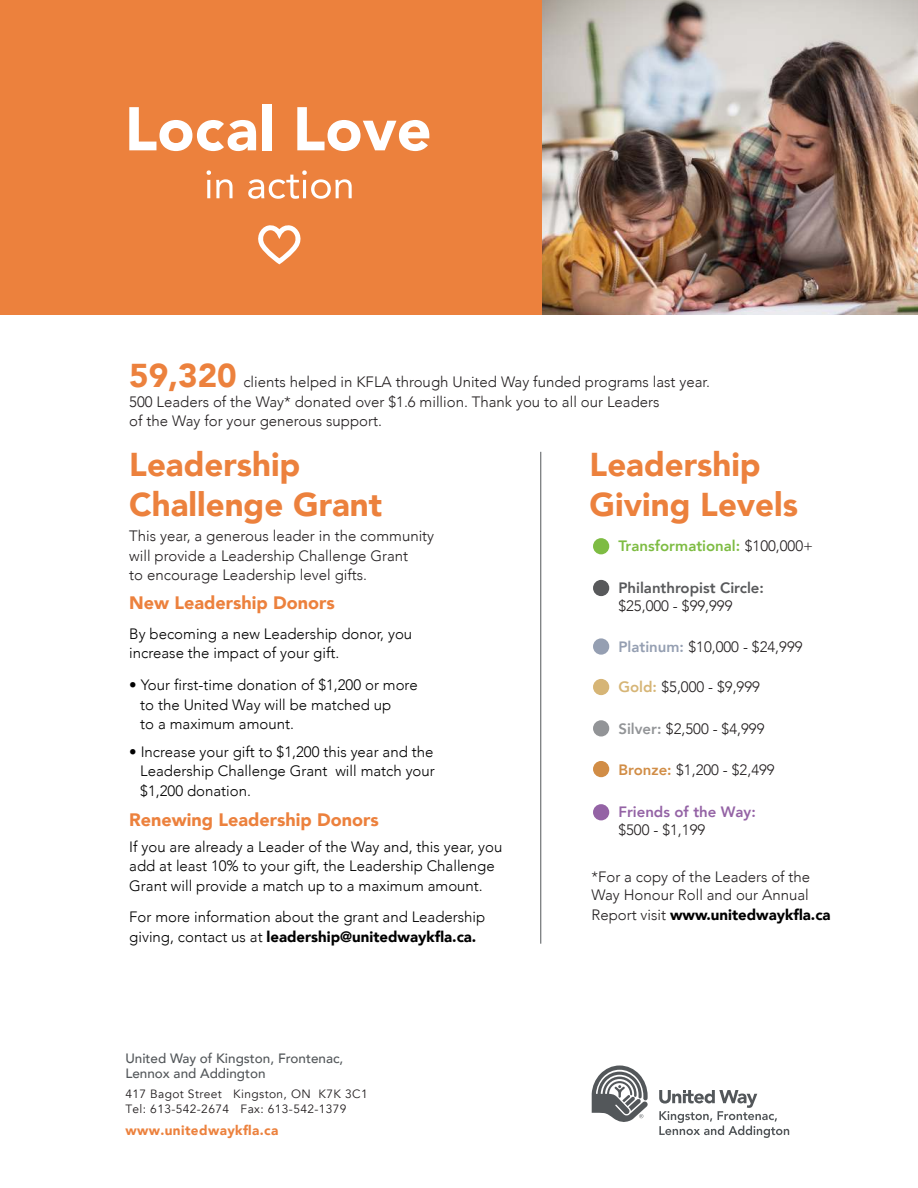
<style>
.page{position:relative;width:918px;height:1188px;background:#fff}
.page>*{position:absolute;margin:0;border:0;box-sizing:border-box;transform-origin:0 0}
.t1{font:900 33px/39.6px "Avenir";color:#ec813d}
.t2{font:900 18px "Avenir";color:#ec813d}
.t3{font:300 15px/19.5px "Avenir";color:#010101}
.t4{font:300 15px/19.5px "Avenir";color:#231f20}
.t5{font:900 15px "Avenir";color:#000}
.t6{font:800 15px "Avenir";color:#7ebc43}
.t7{font:800 15px "Avenir";color:#58595b}
.t8{font:800 15px "Avenir";color:#9463a5}
.t9{font:500 13.5px/15px "Avenir";color:#53575a}
.t10{font:900 13.5px "Avenir";letter-spacing:.03em;color:#ec813d}
.t11{font:12px/14.4px "Avenir";letter-spacing:.03em;color:#231f20}
.s1{font-weight:900;font-size:33px;color:#ec813d}
.s2{font-weight:900}
.s3{font-weight:300;color:#231f20}
.s4{font-weight:800;color:#959fb2}
.s5{font-weight:800;color:#d6b576}
.s6{font-weight:800;color:#929497}
.s7{font-weight:800;color:#d18d46}
</style>
<div class="page">
<img style="left:542px;top:0;width:376px;height:315px">
<div style="left:0;top:0;width:542px;height:315px;background:#ec813d"></div>
<svg style="left:129px;top:107px;width:127px;height:44px"></svg>
<div style="left:262px;top:104px;width:9px;height:46px;background:#fff"></div>
<svg style="left:297px;top:107px;width:132px;height:44px"></svg>
<svg style="left:207px;top:170px;width:26px;height:28px"></svg>
<svg style="left:248px;top:170px;width:104px;height:29px"></svg>
<svg style="left:258px;top:225px;width:43px;height:39px"></svg>
<svg style="left:592px;top:1065px;width:56px;height:57px"></svg>
<svg style="left:659px;top:1090px;width:130px;height:48px"></svg>
<hr style="left:541px;top:452px;width:1px;height:492px;background:#53575a">
<div style="left:593px;top:580px;width:16px;height:16px;background:#58595b;border-radius:50%"></div>
<div style="left:593px;top:538px;width:16px;height:16px;background:#7ebc43;border-radius:50%"></div>
<div style="left:593px;top:720px;width:16px;height:17px;background:#929497;border-radius:50%"></div>
<div style="left:593px;top:761px;width:16px;height:16px;background:#d18d46;border-radius:50%"></div>
<div style="left:593px;top:638px;width:16px;height:17px;background:#959fb2;border-radius:50%"></div>
<div style="left:593px;top:679px;width:16px;height:16px;background:#d6b576;border-radius:50%"></div>
<div style="left:593px;top:804px;width:16px;height:16px;background:#9463a5;border-radius:50%"></div>
<p class="t4" style="left:129px;top:373px;width:582px"><span class="s1">59,320</span> clients helped in KFLA through United Way funded programs last year.<br>500 Leaders of the Way* donated over $1.6 million. Thank you to all our Leaders<br>of the Way for your generous support.</p>
<h1 class="t1" style="left:129px;top:448px;width:255px">Leadership<br>Challenge Grant</h1>
<p class="t4" style="left:129px;top:527px;width:306px">This year, a generous leader in the community will provide a Leadership Challenge Grant<br>to encourage Leadership level gifts.</p>
<p class="t2" style="left:129px;top:595px;width:207px">New Leadership Donors</p>
<p class="t3" style="left:129px;top:625px;width:284px">By becoming a new Leadership donor, you increase the impact of your gift.</p>
<p class="t3" style="left:140px;top:676px;width:279px;text-indent:-11px">ï Your first-time donation of $1,200 or more to the United Way will be matched up<br>to a maximum amount.</p>
<p class="t3" style="left:140px;top:743px;width:296px;text-align:justify;text-indent:-11px">ï Increase your gift to $1,200 this year and the Leadership Challenge Grant will match your $1,200 donation.</p>
<p class="t2" style="left:129px;top:813px;width:251px">Renewing Leadership Donors</p>
<p class="t3" style="left:129px;top:838px;width:375px">If you are already a Leader of the Way and, this year, you add at least 10% to your gift, the Leadership Challenge<br>Grant will provide a match up to a maximum amount.</p>
<p class="t3" style="left:129px;top:908px;width:358px">For more information about the grant and Leadership giving, contact us at <span class="s2">leadership@unitedwaykfla.ca.</span></p>
<p class="t9" style="left:125px;top:1052px;width:219px">United Way of Kingston, Frontenac,<br>Lennox and Addington</p>
<p class="t11" style="left:125px;top:1088px;width:244px">417 Bagot Street Kingston, ON K7K 3C1<br>Tel: 613-542-2674 Fax: 613-542-1379</p>
<p class="t10" style="left:125px;top:1119px;width:155px">www.unitedwaykfla.ca</p>
<h1 class="t1" style="left:590px;top:448px;width:210px">Leadership<br>Giving Levels</h1>
<p class="t6" style="left:618px;top:540px;width:196px">Transformational: <span class="s3">$100,000+</span></p>
<p class="t7" style="left:618px;top:582px;width:147px">Philanthropist Circle:</p>
<p class="t4" style="left:618px;top:597px;width:116px">$25,000 - $99,999</p>
<p class="t4" style="left:618px;top:638px;width:186px"><span class="s4">Platinum:</span> $10,000 - $24,999</p>
<p class="t4" style="left:618px;top:678px;width:143px"><span class="s5">Gold:</span> $5,000 - $9,999</p>
<p class="t4" style="left:618px;top:720px;width:148px"><span class="s6">Silver:</span> $2,500 - $4,999</p>
<p class="t4" style="left:618px;top:761px;width:158px"><span class="s7">Bronze:</span> $1,200 - $2,499</p>
<p class="t8" style="left:618px;top:805px;width:139px">Friends of the Way:</p>
<p class="t4" style="left:618px;top:821px;width:88px">$500 - $1,199</p>
<p class="t4" style="left:591px;top:869px;width:220px;line-height:18px">*For a copy of the Leaders of the<br>Way Honour Roll and our Annual</p>
<p class="t5" style="left:591px;top:902px;width:241px"><span class="s3">Report visit</span> www.unitedwaykfla.ca</p>
</div>
